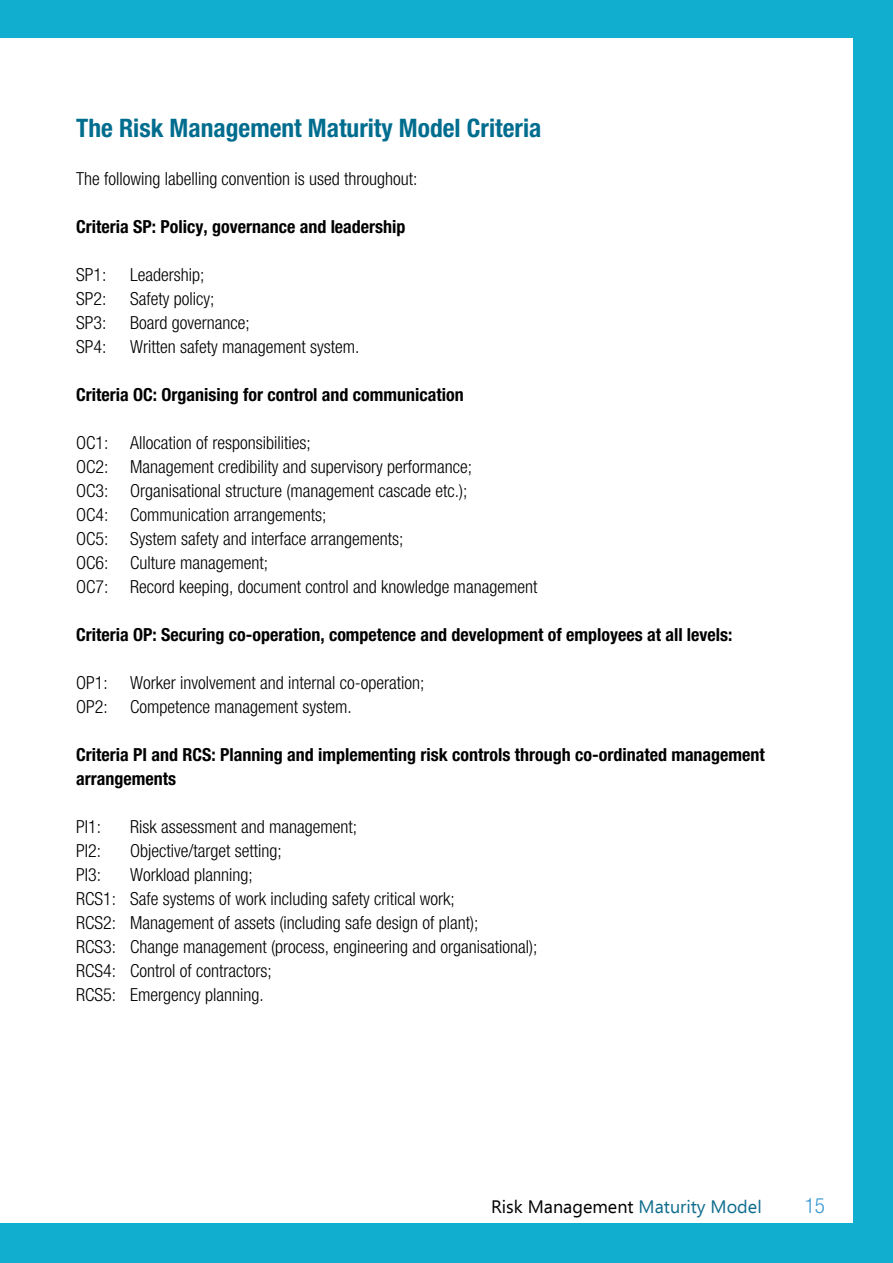
<style>
.page{position:relative;width:893px;height:1263px;background:#fff}
.page>*{position:absolute;margin:0;border:0;box-sizing:border-box;transform-origin:0 0}
.t1{font:700 condensed 25.5px "Helvetica Neue LT Std";color:#006d8f}
.t2{font:300 condensed 21px "Helvetica Neue LT Std";color:#3897d3}
.t3{font:300 condensed 18px/24px "Helvetica Neue LT Std";color:#000}
.t4{font:700 condensed 18px/24px "Helvetica Neue LT Std";color:#000}
.t5{font:18px "Ebrima";color:#000}
.s1{color:#0f6d8e}
</style>
<div class="page">
<svg style="left:0;top:1223px;width:17px;height:1px"></svg>
<div style="left:0;top:0;width:893px;height:37px;background:#12aecf"></div>
<div style="left:854px;top:0;width:39px;height:1262px;background:#12aecf"></div>
<div style="left:0;top:1224px;width:893px;height:39px;background:#12aecf"></div>
<h1 class="t1" style="left:76px;top:113px;width:467px">The Risk Management Maturity Model Criteria</h1>
<p class="t3" style="left:76px;top:167px;width:343px">The following labelling convention is used throughout:</p>
<p class="t4" style="left:76px;top:215px;width:331px">Criteria SP: Policy, governance and leadership</p>
<p class="t3" style="left:76px;top:263px;width:32px">SP1:</p>
<p class="t3" style="left:130px;top:263px;width:76px">Leadership;</p>
<p class="t3" style="left:76px;top:287px;width:32px">SP2:</p>
<p class="t3" style="left:130px;top:287px;width:86px">Safety policy;</p>
<p class="t3" style="left:76px;top:311px;width:32px">SP3:</p>
<p class="t3" style="left:130px;top:311px;width:121px">Board governance;</p>
<p class="t3" style="left:76px;top:335px;width:32px">SP4:</p>
<p class="t3" style="left:130px;top:335px;width:231px">Written safety management system.</p>
<p class="t4" style="left:76px;top:383px;width:389px">Criteria OC: Organising for control and communication</p>
<p class="t3" style="left:76px;top:431px;width:463px">OC1: Allocation of responsibilities;<br>OC2: Management credibility and supervisory performance;<br>OC3: Organisational structure (management cascade etc.);<br>OC4: Communication arrangements;<br>OC5: System safety and interface arrangements;<br>OC6: Culture management;<br>OC7: Record keeping, document control and knowledge management</p>
<p class="t4" style="left:76px;top:623px;width:658px">Criteria OP: Securing co-operation, competence and development of employees at all levels:</p>
<p class="t3" style="left:76px;top:671px;width:350px">OP1: Worker involvement and internal co-operation;<br>OP2: Competence management system.</p>
<p class="t4" style="left:76px;top:743px;width:690px">Criteria PI and RCS: Planning and implementing risk controls through co-ordinated management arrangements</p>
<p class="t3" style="left:76px;top:815px;width:26px">PI1:</p>
<p class="t3" style="left:130px;top:815px;width:228px">Risk assessment and management;</p>
<p class="t3" style="left:76px;top:839px;width:26px">PI2:</p>
<p class="t3" style="left:130px;top:839px;width:153px">Objective/target setting;</p>
<p class="t3" style="left:76px;top:863px;width:26px">PI3:</p>
<p class="t3" style="left:76px;top:863px;width:463px;text-indent:54px">Workload planning;<br>RCS1: Safe systems of work including safety critical work;<br>RCS2: Management of assets (including safe design of plant);<br>RCS3: Change management (process, engineering and organisational); RCS4: Control of contractors;<br>RCS5: Emergency planning.</p>
<p class="t5" style="left:491px;top:1193px;width:272px">Risk Management <span class="s1">Maturity Model</span></p>
<p class="t2" style="left:805px;top:1194px;width:22px">15</p>
</div>
